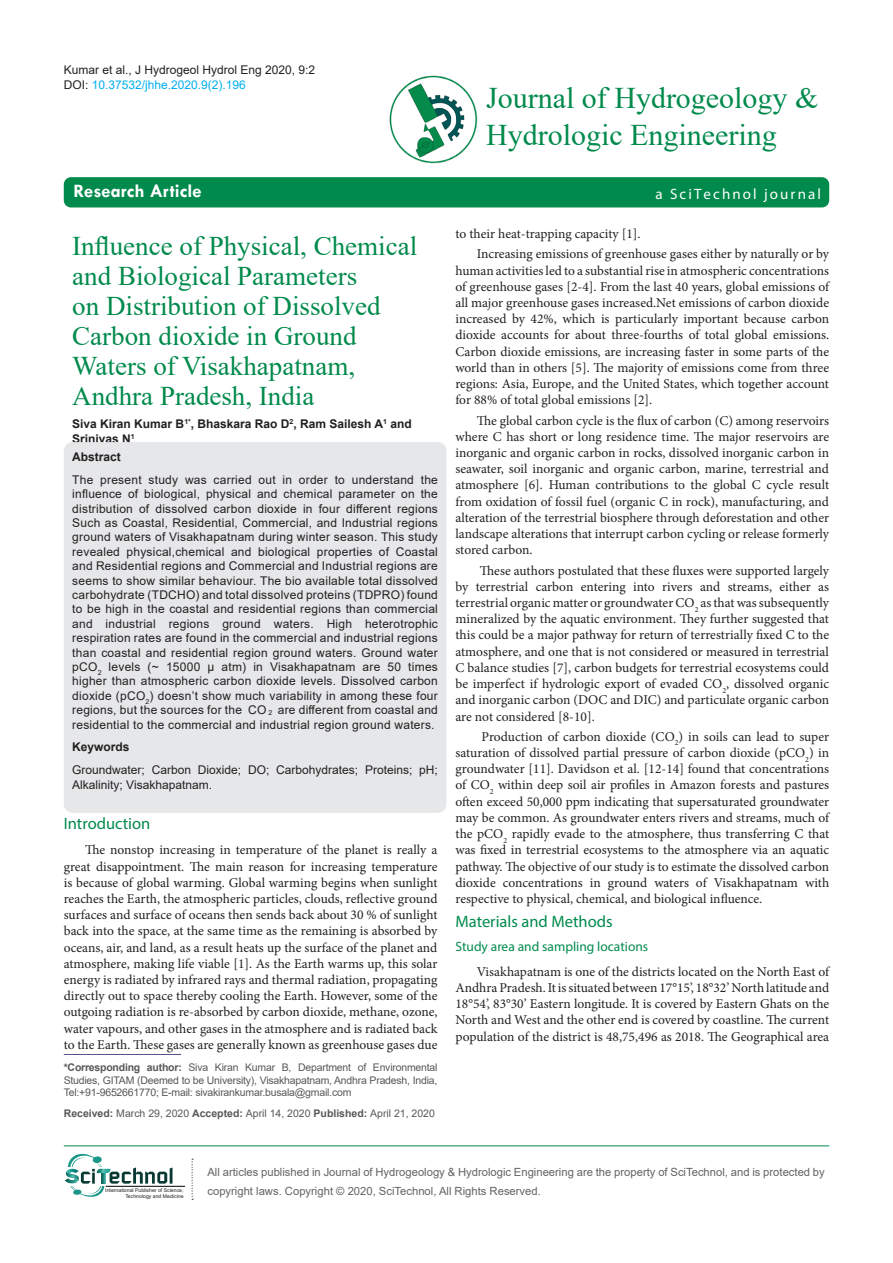
<style>
.page{position:relative;width:893px;height:1263px;background:#fff}
.page>*{position:absolute;margin:0;border:0;box-sizing:border-box;transform-origin:0 0}
.t1{font:30px/37.5px "Times New Roman";color:#008a4c}
.t2{font:27px/30px "Times New Roman";color:#008a4c}
.t3{font:700 19.2px "Tw Cen";color:#fff}
.t4{font:16.5px "Myriad Pro";color:#008a4c}
.t5{font:15px "Myriad Pro";letter-spacing:.14em;color:#fff}
.t6{font:13.5px/16.2px "Minion Pro";color:#231f20;text-align:justify}
.t7{font:13.5px "Myriad Pro";color:#008a4c}
.t8{font:12px/14.4px "Arial";color:#231f20}
.t9{font:700 12px/14.4px "Arial";color:#231f20}
.t10{font:11.25px/19px "Arial";color:#636366}
.t11{font:10.5px/12.6px "Arial";letter-spacing:-.02em;color:#57585a;text-align:justify}
.t12{font:10.5px "Arial";color:#57585a}
.t13{font:5.1px/6.1px "Arial";color:#231f20;text-align:right}
.s1{color:#00aeef}
.s2{font-size:7.05px}
.s3{font-weight:700}
</style>
<div class="page">
<div style="left:64px;top:177px;width:765px;height:30px;background:#008a4c;border-radius:7px"></div>
<hr style="left:106px;top:1186px;width:79px;height:1px;background:#000">
<svg style="left:192px;top:1158px;width:1px;height:42px"></svg>
<svg style="left:65px;top:1154px;width:107px;height:43px"></svg>
<hr style="left:64px;top:1145px;width:765px;height:1px;background:#008a4c">
<img style="left:389px;top:75px;width:89px;height:89px">
<hr style="left:64px;top:1054px;width:117px;height:1px;background:#534f8b">
<div style="left:64px;top:442px;width:382px;height:371px;background:#e6e7e9;border-radius:8px"></div>
<p class="t8" style="left:64px;top:62px;width:253px;line-height:15px">Kumar et al., J Hydrogeol Hydrol Eng 2020, 9:2<br>DOI: <span class="s1">10.37532/jhhe.2020.9(2).196</span></p>
<h1 class="t1" style="left:486px;top:78px;width:334px">Journal of Hydrogeology &amp;<br>Hydrologic Engineering</h1>
<h3 class="t3" style="left:74px;top:180px;width:130px">Research Article</h3>
<p class="t5" style="left:656px;top:185px;width:167px">a SciTechnol journal</p>
<h2 class="t2" style="left:72px;top:230px;width:346px">Influence of Physical, Chemical and Biological Parameters<br>on Distribution of Dissolved<br>Carbon dioxide in Ground<br>Waters of Visakhapatnam,<br>Andhra Pradesh, India</h2>
<p class="t9" style="left:72px;top:417px;width:341px">Siva Kiran Kumar B<sup>1*</sup>, Bhaskara Rao D<sup>2</sup>, Ram Sailesh A<sup>1</sup> and<br>Srinivas N<sup>1</sup></p>
<p class="t9" style="left:72px;top:450px;width:50px">Abstract</p>
<p class="t8" style="left:72px;top:472px;width:367px;text-align:justify">The present study was carried out in order to understand the influence of biological, physical and chemical parameter on the distribution of dissolved carbon dioxide in four different regions Such as Coastal, Residential, Commercial, and Industrial regions ground waters of Visakhapatnam during winter season. This study revealed physical,chemical and biological properties of Coastal and Residential regions and Commercial and Industrial regions are seems to show similar behaviour. The bio available total dissolved carbohydrate (TDCHO) and total dissolved proteins (TDPRO) found to be high in the coastal and residential regions than commercial and industrial regions ground waters. High heterotrophic respiration rates are found in the commercial and industrial regions than coastal and residential region ground waters. Ground water pCO<sub>2</sub> levels (~ 15000 µ atm) in Visakhapatnam are 50 times higher than atmospheric carbon dioxide levels. Dissolved carbon dioxide (pCO<sub>2</sub>) doesn’t show much variability in among these four regions, but the sources for the CO <span class="s2">2</span> are different from coastal and residential to the commercial and industrial region ground waters.</p>
<p class="t9" style="left:72px;top:740px;width:59px">Keywords</p>
<p class="t8" style="left:72px;top:763px;width:367px">Groundwater; Carbon Dioxide; DO; Carbohydrates; Proteins; pH;<br>Alkalinity; Visakhapatnam.</p>
<p class="t4" style="left:64px;top:814px;width:88px">Introduction</p>
<p class="t6" style="left:64px;top:842px;width:375px;text-indent:21px">The nonstop increasing in temperature of the planet is really a great disappointment. The main reason for increasing temperature is because of global warming. Global warming begins when sunlight reaches the Earth, the atmospheric particles, clouds, reflective ground surfaces and surface of oceans then sends back about 30 % of sunlight back into the space, at the same time as the remaining is absorbed by oceans, air, and land, as a result heats up the surface of the planet and atmosphere, making life viable [1]. As the Earth warms up, this solar energy is radiated by infrared rays and thermal radiation, propagating directly out to space thereby cooling the Earth. However, some of the outgoing radiation is re-absorbed by carbon dioxide, methane, ozone, water vapours, and other gases in the atmosphere and is radiated back to the Earth. These gases are generally known as greenhouse gases due</p>
<p class="t11" style="left:64px;top:1061px;width:375px"><span class="s3">*Corresponding author:</span> Siva Kiran Kumar B, Department of Environmental Studies, GITAM (Deemed to be University), Visakhapatnam, Andhra Pradesh, India, Tel:+91-9652661770; E-mail: sivakirankumar.busala@gmail.com</p>
<p class="t12" style="left:64px;top:1106px;width:373px"><span class="s3">Received:</span> March 29, 2020 <span class="s3">Accepted:</span> April 14, 2020 <span class="s3">Published:</span> April 21, 2020</p>
<p class="t6" style="left:477px;top:223px;width:354px;line-height:20.4px;text-indent:-21px">to their heat-trapping capacity [1].<br>Increasing emissions of greenhouse gases either by naturally or by</p>
<p class="t6" style="left:455px;top:262px;width:375px">human activities led to a substantial rise in atmospheric concentrations of greenhouse gases [2-4]. From the last 40 years, global emissions of all major greenhouse gases increased.Net emissions of carbon dioxide increased by 42%, which is particularly important because carbon dioxide accounts for about three-fourths of total global emissions.<br>Carbon dioxide emissions, are increasing faster in some parts of the world than in others [5]. The majority of emissions come from three regions: Asia, Europe, and the United States, which together account for 88% of total global emissions [2].</p>
<p class="t6" style="left:455px;top:412px;width:375px;text-indent:21px">The global carbon cycle is the flux of carbon (C) among reservoirs where C has short or long residence time. The major reservoirs are inorganic and organic carbon in rocks, dissolved inorganic carbon in seawater, soil inorganic and organic carbon, marine, terrestrial and atmosphere [6]. Human contributions to the global C cycle result from oxidation of fossil fuel (organic C in rock), manufacturing, and alteration of the terrestrial biosphere through deforestation and other landscape alterations that interrupt carbon cycling or release formerly stored carbon.</p>
<p class="t6" style="left:455px;top:562px;width:375px;text-indent:24px">These authors postulated that these fluxes were supported largely by terrestrial carbon entering into rivers and streams, either as terrestrial organic matter or groundwater CO<sub>2</sub> as that was subsequently mineralized by the aquatic environment. They further suggested that this could be a major pathway for return of terrestrially fixed C to the atmosphere, and one that is not considered or measured in terrestrial C balance studies [7], carbon budgets for terrestrial ecosystems could be imperfect if hydrologic export of evaded CO<sub>2</sub>, dissolved organic and inorganic carbon (DOC and DIC) and particulate organic carbon are not considered [8-10].</p>
<p class="t6" style="left:455px;top:729px;width:375px;text-indent:26px">Production of carbon dioxide (CO<sub>2</sub>) in soils can lead to super saturation of dissolved partial pressure of carbon dioxide (pCO<sub>2</sub>) in groundwater [11]. Davidson et al. [12-14] found that concentrations of CO<sub>2</sub> within deep soil air profiles in Amazon forests and pastures often exceed 50,000 ppm indicating that supersaturated groundwater may be common. As groundwater enters rivers and streams, much of the pCO<sub>2</sub> rapidly evade to the atmosphere, thus transferring C that was fixed in terrestrial ecosystems to the atmosphere via an aquatic pathway. The objective of our study is to estimate the dissolved carbon dioxide concentrations in ground waters of Visakhapatnam with respective to physical, chemical, and biological influence.</p>
<p class="t4" style="left:455px;top:911px;width:159px">Materials and Methods</p>
<p class="t7" style="left:455px;top:938px;width:194px">Study area and sampling locations</p>
<p class="t6" style="left:455px;top:963px;width:375px;text-indent:21px">Visakhapatnam is one of the districts located on the North East of Andhra Pradesh. It is situated between 17°15’, 18°32’ North latitude and 18°54’, 83°30’ Eastern longitude. It is covered by Eastern Ghats on the North and West and the other end is covered by coastline. The current population of the district is 48,75,496 as 2018. The Geographical area</p>
<p class="t13" style="left:105px;top:1187px;width:80px">International Publisher of Science,<br>Technology and Medicine</p>
<p class="t10" style="left:207px;top:1162px;width:619px">All articles published in Journal of Hydrogeology &amp; Hydrologic Engineering are the property of SciTechnol, and is protected by copyright laws. Copyright © 2020, SciTechnol, All Rights Reserved.</p>
</div>
